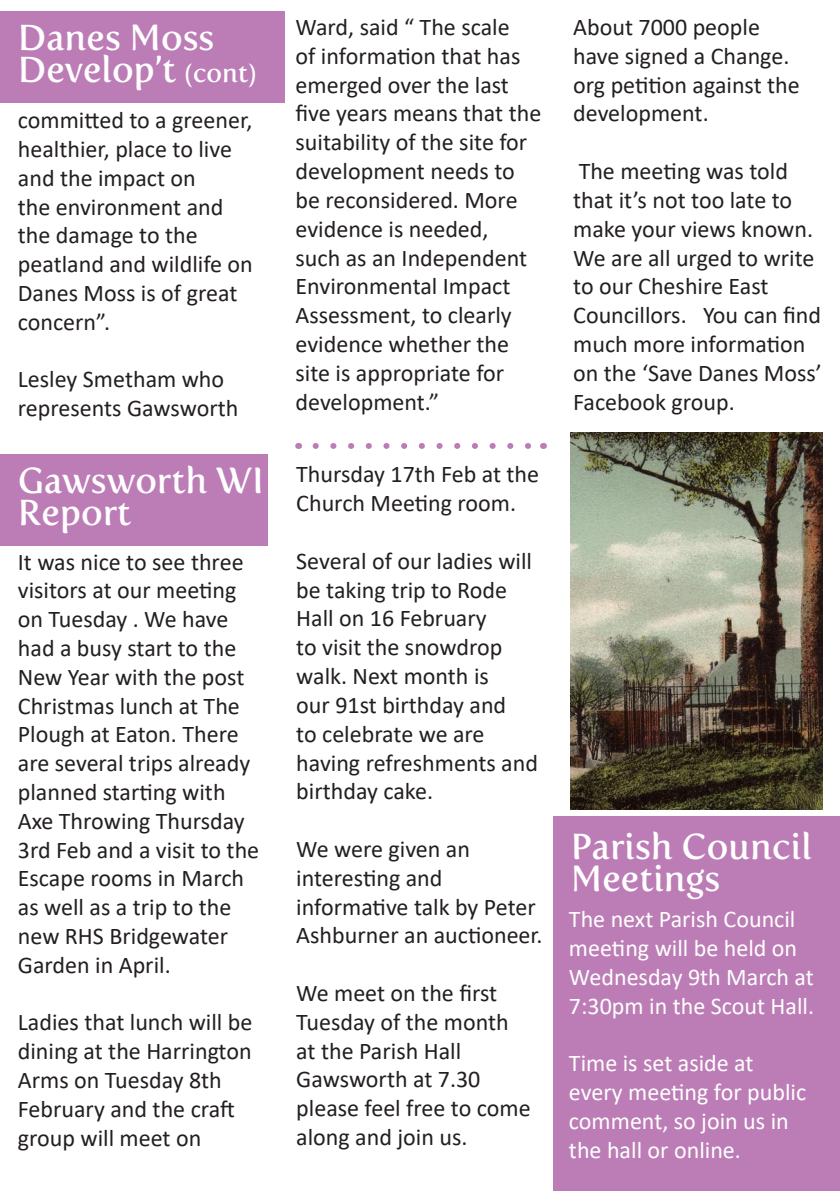
<style>
.page{position:relative;width:840px;height:1191px;background:#fff}
.page>*{position:absolute;margin:0;border:0;box-sizing:border-box;transform-origin:0 0}
.t1{font:36px/32px "Fertigo Pro";color:#fff}
.t2{font:24px/28.8px "Calibri";color:#231f20}
.t3{font:24px/28.8px "Calibri";color:#fff}
.s1{font-size:26px}
</style>
<div class="page">
<svg style="left:315px;top:443px;width:216px;height:6px"></svg>
<div style="left:0;top:454px;width:267px;height:92px;background:#bc7db6"></div>
<div style="left:0;top:11px;width:285px;height:92px;background:#bc7db6"></div>
<div style="left:553px;top:816px;width:286px;height:375px;background:#bc7db6"></div>
<hr style="left:839px;top:17px;width:1px;height:94px;background:#bc7db6">
<img style="left:570px;top:433px;width:252px;height:376px">
<p class="t1" style="left:18px;top:21px;width:240px">Danes Moss<br>Develop’t <span class="s1">(cont)</span></p>
<p class="t2" style="left:18px;top:105px;width:236px">committed to a greener, healthier, place to live and the impact on<br>the environment and the damage to the peatland and wildlife on<br>Danes Moss is of great concern”.</p>
<p class="t2" style="left:18px;top:364px;width:222px">Lesley Smetham who represents Gawsworth</p>
<p class="t1" style="left:18px;top:464px;width:247px">Gawsworth WI<br>Report</p>
<p class="t2" style="left:18px;top:546px;width:243px">It was nice to see three visitors at our meeting on Tuesday . We have had a busy start to the<br>New Year with the post<br>Christmas lunch at The<br>Plough at Eaton. There are several trips already planned starting with<br>Axe Throwing Thursday<br>3rd Feb and a visit to the<br>Escape rooms in March as well as a trip to the new RHS Bridgewater<br>Garden in April.</p>
<p class="t2" style="left:18px;top:1007px;width:236px">Ladies that lunch will be dining at the Harrington<br>Arms on Tuesday 8th<br>February and the craft group will meet on</p>
<p class="t2" style="left:295px;top:12px;width:247px">Ward, said “ The scale<br>of information that has emerged over the last five years means that the suitability of the site for development needs to be reconsidered. More evidence is needed,<br>such as an Independent<br>Environmental Impact<br>Assessment, to clearly evidence whether the site is appropriate for development.”</p>
<p class="t2" style="left:296px;top:459px;width:244px">Thursday 17th Feb at the<br>Church Meeting room.</p>
<p class="t2" style="left:296px;top:546px;width:243px">Several of our ladies will be taking trip to Rode<br>Hall on 16 February<br>to visit the snowdrop walk. Next month is<br>our 91st birthday and<br>to celebrate we are having refreshments and birthday cake.</p>
<p class="t2" style="left:296px;top:834px;width:248px">We were given an interesting and informative talk by Peter<br>Ashburner an auctioneer.</p>
<p class="t2" style="left:296px;top:978px;width:236px">We meet on the first<br>Tuesday of the month at the Parish Hall<br>Gawsworth at 7.30 please feel free to come along and join us.</p>
<p class="t2" style="left:573px;top:12px;width:228px">About 7000 people have signed a Change. org petition against the development.</p>
<p class="t2" style="left:573px;top:156px;width:250px">The meeting was told that it’s not too late to make your views known.<br>We are all urged to write to our Cheshire East<br>Councillors. You can find much more information on the ‘Save Danes Moss’<br>Facebook group.</p>
<p class="t1" style="left:570px;top:830px;width:242px">Parish Council<br>Meetings</p>
<p class="t3" style="left:568px;top:904px;width:246px">The next Parish Council meeting will be held on<br>Wednesday 9th March at<br>7:30pm in the Scout Hall.</p>
<p class="t3" style="left:568px;top:1048px;width:238px">Time is set aside at every meeting for public comment, so join us in the hall or online.</p>
</div>
